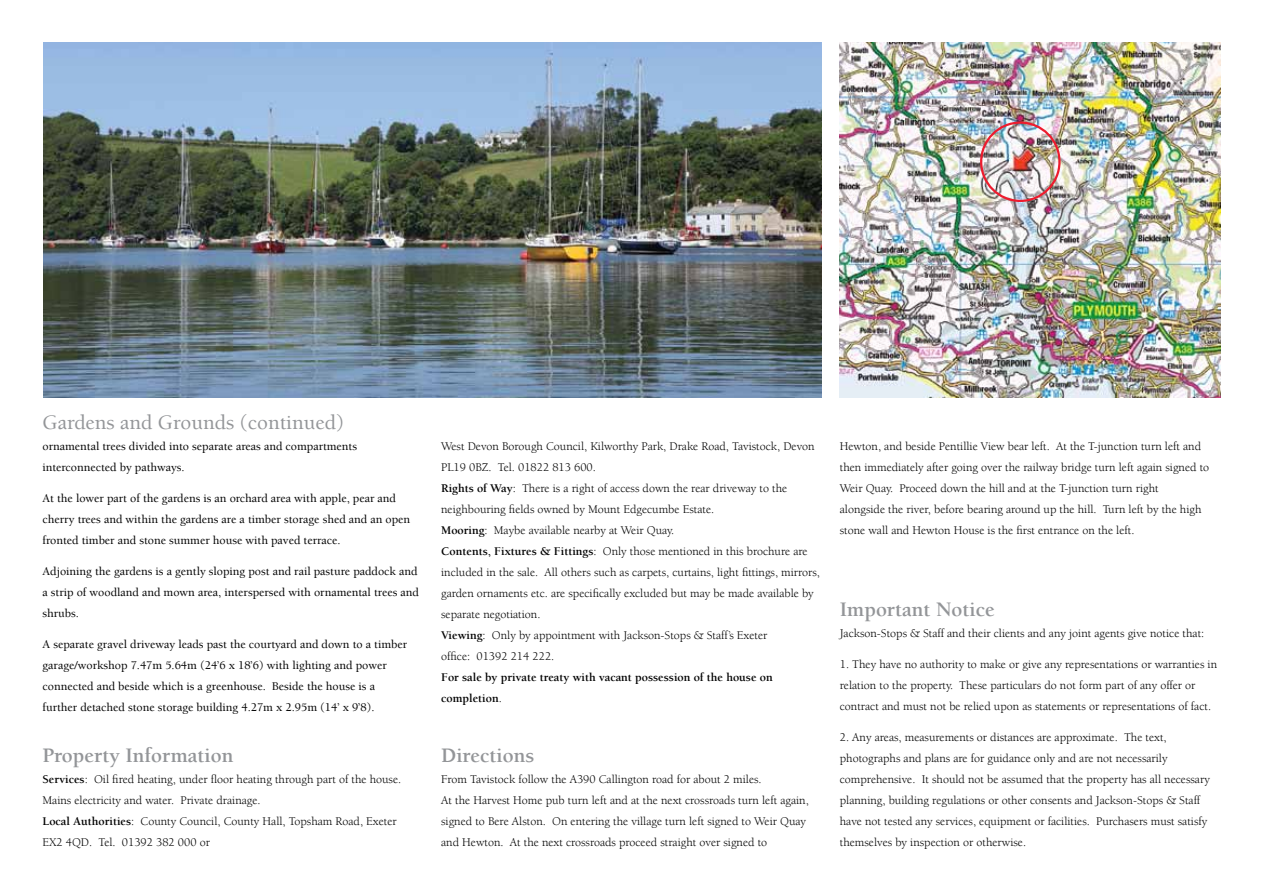
<style>
.page{position:relative;width:1263px;height:893px;background:#fff}
.page>*{position:absolute;margin:0;border:0;box-sizing:border-box;transform-origin:0 0}
.t1{font:700 21px "Berkeley LT";color:#939598}
.t2{font:500 21px "Berkeley LT";color:#939598}
.t3{font:12px/21px "Berkeley LT";color:#000}
.t4{font:500 12px/21px "Berkeley LT";color:#000}
.t5{font:700 12px/21px "Berkeley LT";color:#000}
.s1{font-weight:700}
.s2{font-weight:400}
</style>
<div class="page">
<img style="left:839px;top:43px;width:381px;height:354px">
<div style="left:980px;top:121px;width:80px;height:81px;border:2px solid #ed1c2e;border-radius:50%"></div>
<img style="left:43px;top:43px;width:778px;height:354px">
<h1 class="t2" style="left:43px;top:411px;width:303px">Gardens and Grounds (continued)</h1>
<p class="t4" style="left:43px;top:436px;width:316px">ornamental trees divided into separate areas and compartments interconnected by pathways.</p>
<p class="t4" style="left:43px;top:488px;width:369px">At the lower part of the gardens is an orchard area with apple, pear and cherry trees and within the gardens are a timber storage shed and an open fronted timber and stone summer house with paved terrace.</p>
<p class="t4" style="left:43px;top:561px;width:378px;text-align:justify">Adjoining the gardens is a gently sloping post and rail pasture paddock and a strip of woodland and mown area, interspersed with ornamental trees and shrubs.</p>
<p class="t4" style="left:43px;top:634px;width:366px">A separate gravel driveway leads past the courtyard and down to a timber garage/workshop 7.47m 5.64m (24’6 x 18’6) with lighting and power connected and beside which is a greenhouse. Beside the house is a further detached stone storage building 4.27m x 2.95m (14’ x 9’8).</p>
<h1 class="t1" style="left:43px;top:744px;width:192px">Property Information</h1>
<p class="t3" style="left:43px;top:769px;width:360px"><span class="s1">Services</span>: Oil fired heating, under floor heating through part of the house.<br>Mains electricity and water. Private drainage.<br><span class="s1">Local Authorities</span>: County Council, County Hall, Topsham Road, Exeter EX2 4QD. Tel. 01392 382 000 or</p>
<p class="t3" style="left:441px;top:436px;width:380px">West Devon Borough Council, Kilworthy Park, Drake Road, Tavistock, Devon PL19 0BZ. Tel. 01822 813 600.<br><span class="s1">Rights of Way</span>: There is a right of access down the rear driveway to the neighbouring fields owned by Mount Edgecumbe Estate.<br><span class="s1">Mooring</span>: Maybe available nearby at Weir Quay.<br><span class="s1">Contents, Fixtures &amp; Fittings</span>: Only those mentioned in this brochure are included in the sale. All others such as carpets, curtains, light fittings, mirrors, garden ornaments etc. are specifically excluded but may be made available by separate negotiation.<br><span class="s1">Viewing</span>: Only by appointment with Jackson-Stops &amp; Staff’s Exeter<br>office: 01392 214 222.</p>
<p class="t5" style="left:441px;top:667px;width:333px">For sale by private treaty with vacant possession of the house on completion<span class="s2">.</span></p>
<h1 class="t1" style="left:441px;top:744px;width:95px">Directions</h1>
<p class="t3" style="left:441px;top:769px;width:369px">From Tavistock follow the A390 Callington road for about 2 miles.<br>At the Harvest Home pub turn left and at the next crossroads turn left again, signed to Bere Alston. On entering the village turn left signed to Weir Quay and Hewton. At the next crossroads proceed straight over signed to</p>
<p class="t3" style="left:840px;top:436px;width:371px">Hewton, and beside Pentillie View bear left. At the T-junction turn left and then immediately after going over the railway bridge turn left again signed to Weir Quay. Proceed down the hill and at the T-junction turn right<br>alongside the river, before bearing around up the hill. Turn left by the high stone wall and Hewton House is the first entrance on the left.</p>
<h1 class="t1" style="left:840px;top:598px;width:156px">Important Notice</h1>
<p class="t3" style="left:840px;top:623px;width:366px">Jackson-Stops &amp; Staff and their clients and any joint agents give notice that:</p>
<p class="t3" style="left:840px;top:654px;width:379px">1. They have no authority to make or give any representations or warranties in relation to the property. These particulars do not form part of any offer or contract and must not be relied upon as statements or representations of fact.</p>
<p class="t3" style="left:840px;top:727px;width:372px">2. Any areas, measurements or distances are approximate. The text, photographs and plans are for guidance only and are not necessarily comprehensive. It should not be assumed that the property has all necessary planning, building regulations or other consents and Jackson-Stops &amp; Staff have not tested any services, equipment or facilities. Purchasers must satisfy themselves by inspection or otherwise.</p>
</div>
